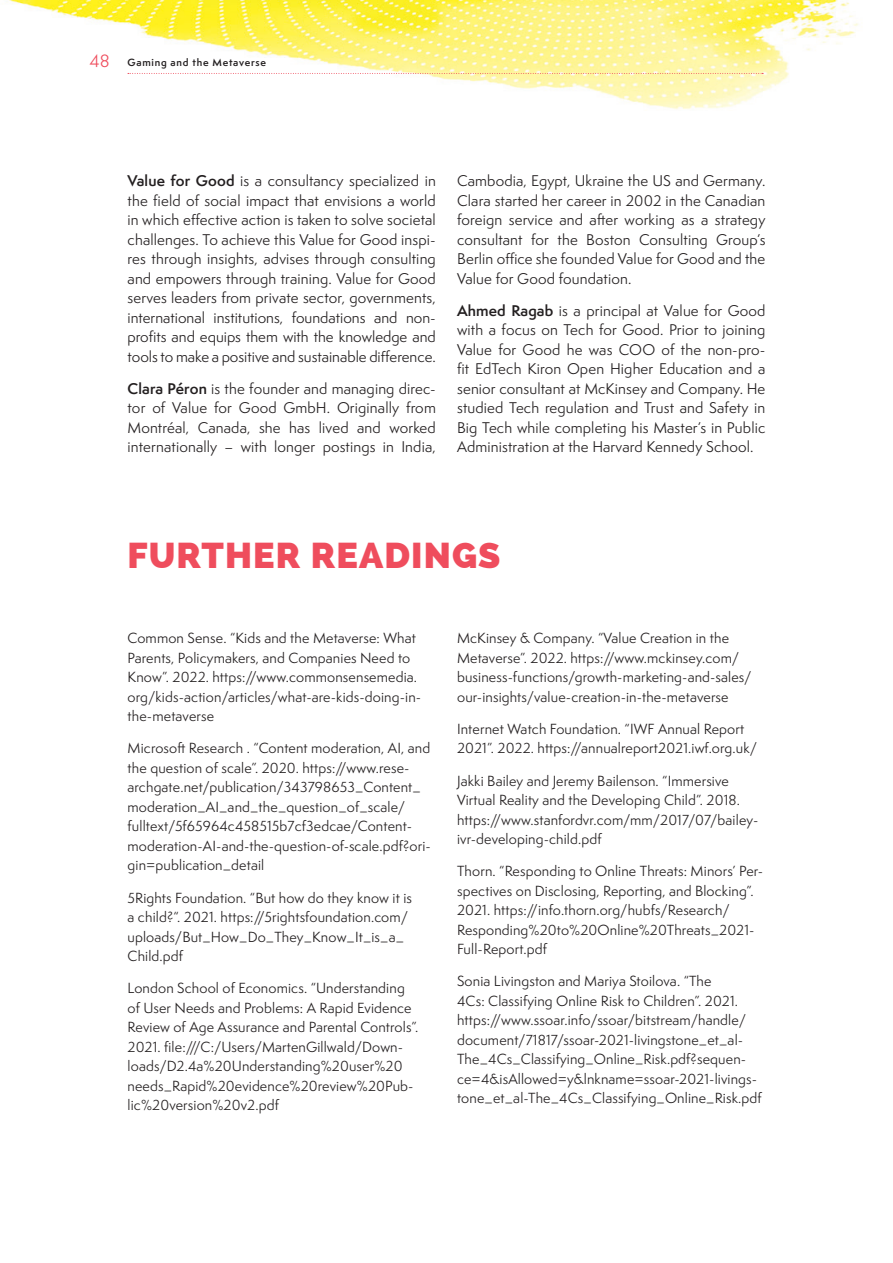
<style>
.page{position:relative;width:893px;height:1263px;background:#fff}
.page>*{position:absolute;margin:0;border:0;box-sizing:border-box;transform-origin:0 0}
.t1{font:800 36px "Raleway";letter-spacing:.03em;color:#ef4d5d}
.t2{font:14.25px/19.5px "Semplicita Pro";letter-spacing:.01em;color:#231f20;text-align:justify}
.t3{font:13.5px/19.5px "Semplicita Pro";letter-spacing:.01em;color:#231f20}
.t4{font:600 9.6px "Semplicita Pro";letter-spacing:.08em;color:#231f20}
.s1{font-weight:400;font-size:16.5px;color:#ef4d5d}
.s2{font-weight:600}
</style>
<div class="page">
<img style="left:9px;top:0;width:850px;height:109px">
<svg style="left:128px;top:73px;width:635px;height:1px"></svg>
<p class="t4" style="left:90px;top:56px;width:178px"><span class="s1">48</span> Gaming and the Metaverse</p>
<p class="t2" style="left:128px;top:171px;width:310px"><span class="s2">Value for Good</span> is a consultancy specialized in the field of social impact that envisions a world in which effective action is taken to solve societal challenges. To achieve this Value for Good inspi&shy;res through insights, advises through consulting and empowers through training. Value for Good serves leaders from private sector, governments, international institutions, foundations and non&shy;profits and equips them with the knowledge and tools to make a positive and sustainable difference.</p>
<p class="t2" style="left:128px;top:379px;width:310px"><span class="s2">Clara Péron</span> is the founder and managing direc&shy;tor of Value for Good GmbH. Originally from Montréal, Canada, she has lived and worked internationally – with longer postings in India,</p>
<p class="t2" style="left:457px;top:171px;width:310px">Cambodia, Egypt, Ukraine the US and Germany.<br>Clara started her career in 2002 in the Canadian foreign service and after working as a strategy consultant for the Boston Consulting Group’s Berlin office she founded Value for Good and the Value for Good foundation.</p>
<p class="t2" style="left:457px;top:300px;width:310px"><span class="s2">Ahmed Ragab</span> is a principal at Value for Good with a focus on Tech for Good. Prior to joining Value for Good he was COO of the non-pro&shy;fit EdTech Kiron Open Higher Education and a senior consultant at McKinsey and Company. He studied Tech regulation and Trust and Safety in Big Tech while completing his Master’s in Public Administration at the Harvard Kennedy School.</p>
<h1 class="t1" style="left:128px;top:534px;width:374px">FURTHER READINGS</h1>
<p class="t3" style="left:128px;top:628px;width:295px">Common Sense. “Kids and the Metaverse: What Parents, Policymakers, and Companies Need to Know”. 2022. https://www.commonsensemedia. org/kids-action/articles/what-are-kids-doing-in&shy;the-metaverse</p>
<p class="t3" style="left:128px;top:738px;width:305px">Microsoft Research . “Content moderation, AI, and the question of scale”. 2020. https://www.rese&shy;archgate.net/publication/343798653_Content_ moderation_AI_and_the_question_of_scale/ fulltext/5f65964c458515b7cf3edcae/Content&shy;moderation-AI-and-the-question-of-scale.pdf?ori&shy;gin=publication_detail</p>
<p class="t3" style="left:128px;top:887px;width:286px">5Rights Foundation. “But how do they know it is a child?“. 2021. https://5rightsfoundation.com/ uploads/But_How_Do_They_Know_It_is_a_ Child.pdf</p>
<p class="t3" style="left:128px;top:978px;width:292px">London School of Economics. “Understanding of User Needs and Problems: A Rapid Evidence Review of Age Assurance and Parental Controls”.<br>2021. file:///C:/Users/MartenGillwald/Down&shy;loads/D2.4a%20Understanding%20user%20 needs_Rapid%20evidence%20review%20Pub&shy;lic%20version%20v2.pdf</p>
<p class="t3" style="left:457px;top:628px;width:296px">McKinsey &amp; Company. “Value Creation in the Metaverse”. 2022. https://www.mckinsey.com/ business-functions/growth-marketing-and-sales/ our-insights/value-creation-in-the-metaverse</p>
<p class="t3" style="left:457px;top:719px;width:301px">Internet Watch Foundation. “IWF Annual Report<br>2021”. 2022. https://annualreport2021.iwf.org.uk/</p>
<p class="t3" style="left:457px;top:770px;width:303px">Jakki Bailey and Jeremy Bailenson. “Immersive Virtual Reality and the Developing Child”. 2018. https://www.stanfordvr.com/mm/2017/07/bailey&shy;ivr-developing-child.pdf</p>
<p class="t3" style="left:457px;top:861px;width:308px">Thorn. “Responding to Online Threats: Minors’ Per&shy;spectives on Disclosing, Reporting, and Blocking”.<br>2021. https://info.thorn.org/hubfs/Research/ Responding%20to%20Online%20Threats_2021- Full-Report.pdf</p>
<p class="t3" style="left:457px;top:971px;width:306px">Sonia Livingston and Mariya Stoilova. “The<br>4Cs: Classifying Online Risk to Children”. 2021. https://www.ssoar.info/ssoar/bitstream/handle/ document/71817/ssoar-2021-livingstone_et_al-The_4Cs_Classifying_Online_Risk.pdf?sequen&shy;ce=4&amp;isAllowed=y&amp;lnkname=ssoar-2021-livings&shy;tone_et_al-The_4Cs_Classifying_Online_Risk.pdf</p>
</div>
